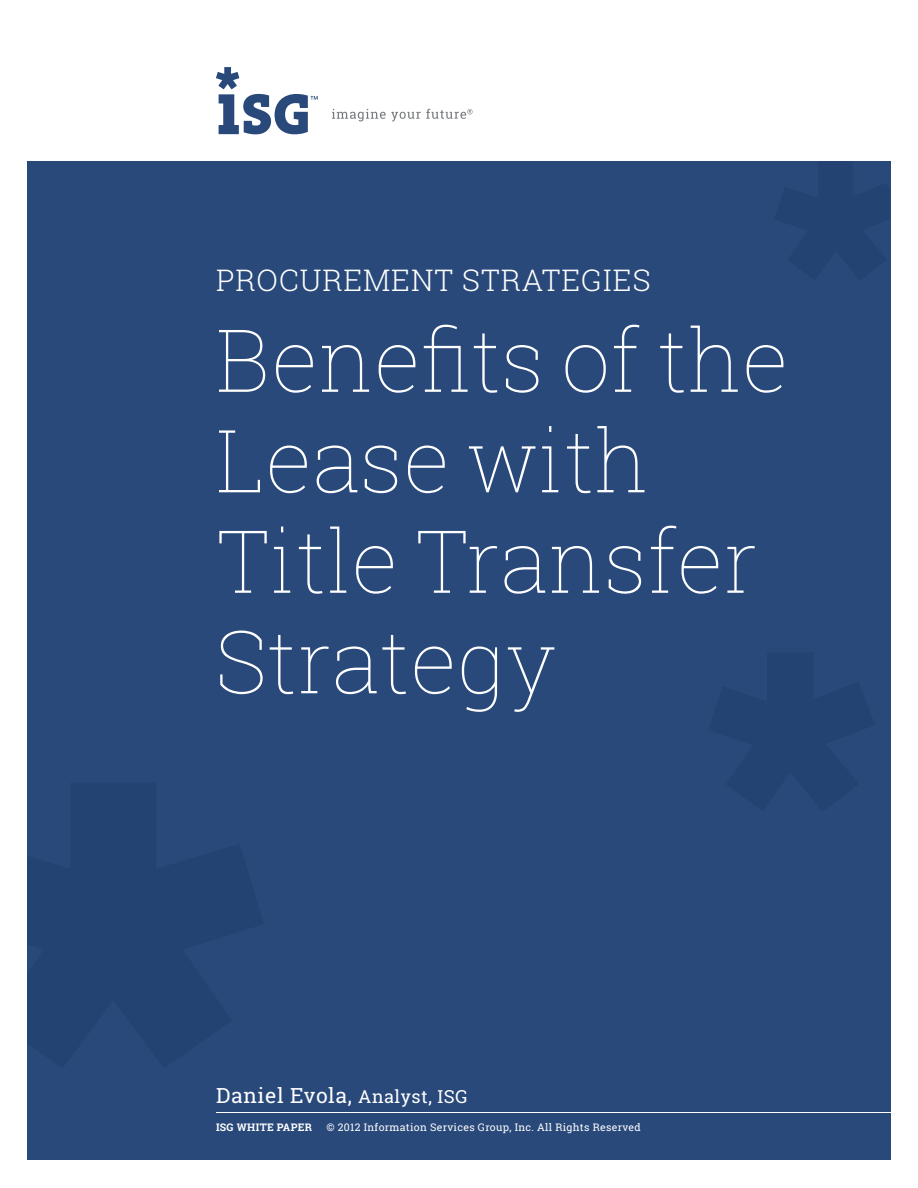
<style>
.page{position:relative;width:918px;height:1188px;background:#fff}
.page>*{position:absolute;margin:0;border:0;box-sizing:border-box;transform-origin:0 0}
.t1{font:100 87px/100.5px "Roboto Slab";color:#fff}
.t2{font:300 30px "Roboto Slab";letter-spacing:.03em;color:#fff}
.t3{font:21px "Roboto Slab";letter-spacing:.03em;color:#fff}
.t4{font:10.5px "Roboto Slab";letter-spacing:.03em;color:#fff}
.t5{font:700 10.5px "Roboto Slab";letter-spacing:.03em;color:#fff}
.s1{font-size:18px}
</style>
<div class="page">
<div style="left:27px;top:161px;width:864px;height:999px;background:#29497b"></div>
<hr style="left:216px;top:1112px;width:691px;height:1px;background:#fff">
<svg style="left:332px;top:109px;width:141px;height:12px"></svg>
<svg style="left:216px;top:67px;width:102px;height:67px"></svg>
<h2 class="t2" style="left:216px;top:260px;width:436px">PROCUREMENT STRATEGIES</h2>
<h1 class="t1" style="left:216px;top:308px;width:574px">Benefits of the<br>Lease with<br>Title Transfer<br>Strategy</h1>
<h3 class="t3" style="left:216px;top:1080px;width:253px">Daniel Evola, <span class="s1">Analyst, ISG</span></h3>
<p class="t5" style="left:216px;top:1120px;width:98px">ISG WHITE PAPER</p>
<p class="t4" style="left:326px;top:1120px;width:316px">© 2012 Information Services Group, Inc. All Rights Reserved</p>
</div>
